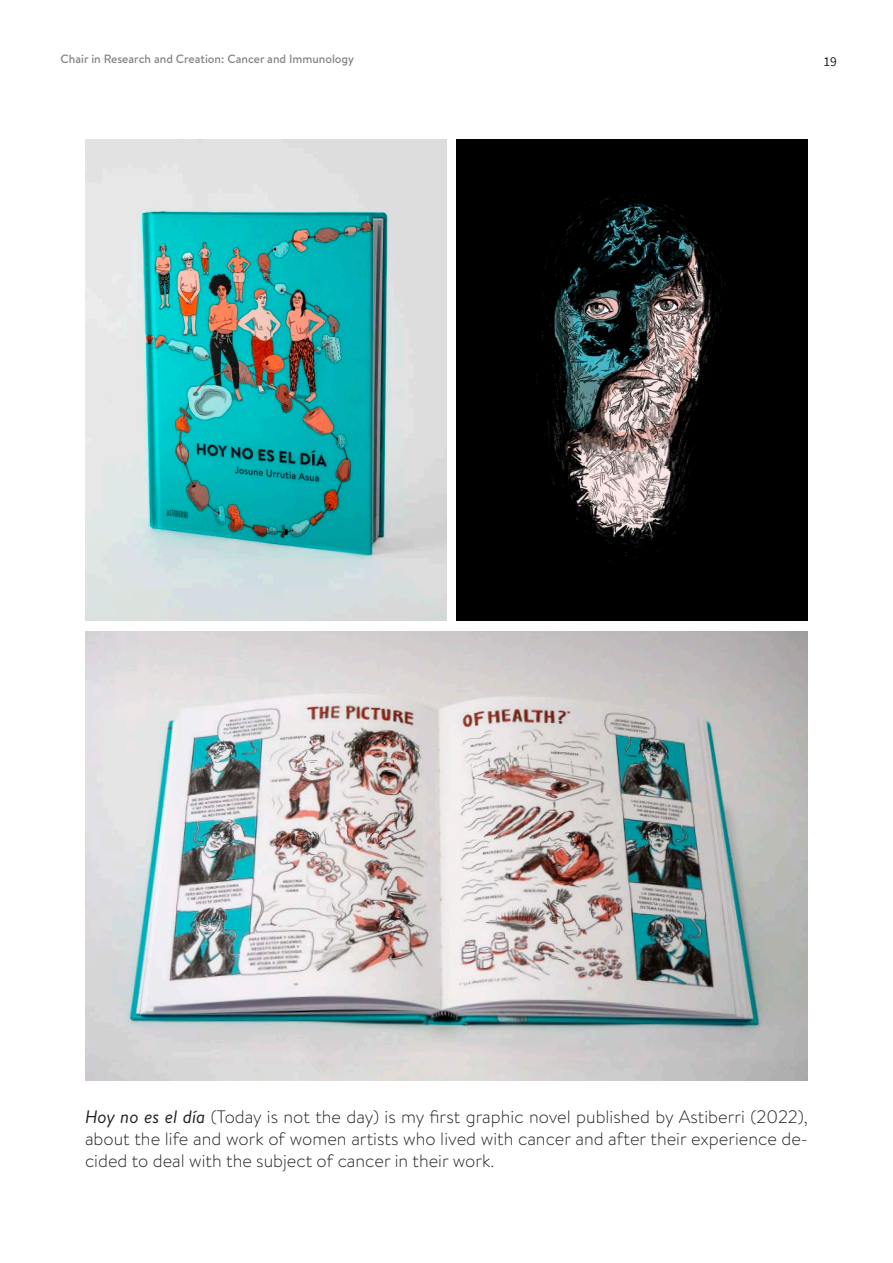
<style>
.page{position:relative;width:893px;height:1263px;background:#fff}
.page>*{position:absolute;margin:0;border:0;box-sizing:border-box;transform-origin:0 0}
.t1{font:300 18px/21.6px "Brandon Text";color:#231f20;text-align:justify}
.t2{font:13.5px "Source Sans Pro";color:#231f20}
.t3{font:500 12px "Brandon Text";color:#828487}
.s1{font-weight:400;font-style:italic}
</style>
<div class="page">
<img style="left:456px;top:140px;width:352px;height:481px">
<img style="left:85px;top:140px;width:361px;height:481px">
<img style="left:85px;top:631px;width:723px;height:449px">
<p class="t3" style="left:61px;top:54px;width:295px">Chair in Research and Creation: Cancer and Immunology</p>
<p class="t2" style="left:823px;top:54px;width:15px">19</p>
<p class="t1" style="left:85px;top:1106px;width:724px"><span class="s1">Hoy no es el día</span> (Today is not the day) is my first graphic novel published by Astiberri (2022), about the life and work of women artists who lived with cancer and after their experience de&shy;cided to deal with the subject of cancer in their work.</p>
</div>
